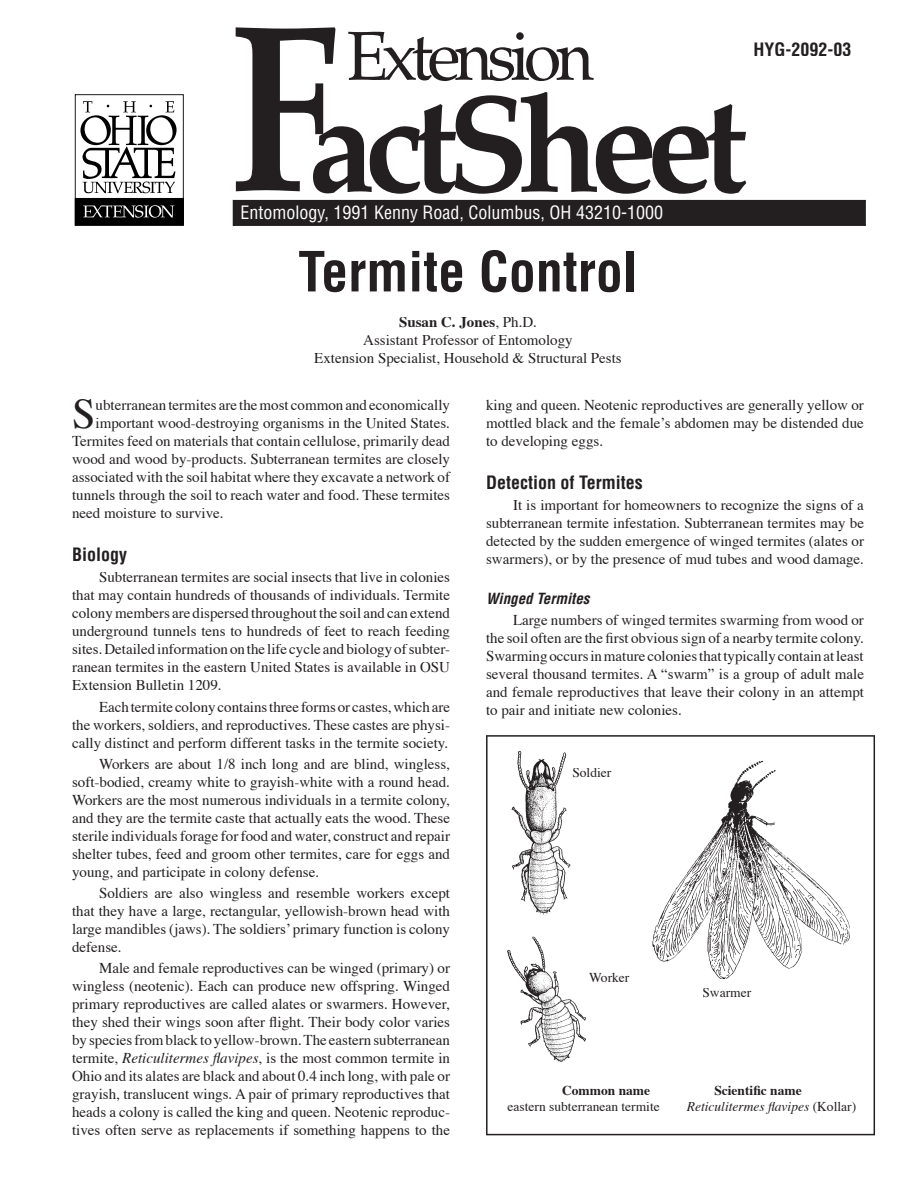
<style>
.page{position:relative;width:918px;height:1188px;background:#fff}
.page>*{position:absolute;margin:0;border:0;box-sizing:border-box;transform-origin:0 0}
.t1{font:700 138.15px "Palatino";letter-spacing:-.08em;color:#231f20}
.t2{font:69px "Palatino";letter-spacing:-.09em;color:#231f20}
.t3{font:700 condensed 54px "Helvetica";color:#231f20}
.t4{font:42.15px "Times";color:#231f20}
.t5{font:condensed 18px "Helvetica";color:#fff}
.t6{font:700 condensed 18px "Helvetica";color:#231f20}
.t7{font:15px/18px "Times";color:#231f20;text-align:justify}
.t8{font:italic 700 condensed 15px "Helvetica";color:#231f20}
.t9{font:13.5px "Times";color:#231f20}
.t10{font:italic 13.5px "Times";color:#231f20}
.t11{font:700 13.5px "Times";color:#231f20}
.s1{font-size:238.35px}
.s2{font-weight:700}
.s3{font-style:italic}
.s4{font-style:normal}
</style>
<div class="page">
<div style="left:233px;top:201px;width:632px;height:24px;background:#231f20"></div>
<hr style="left:233px;top:200px;width:632px;height:1px;background:#231f20">
<hr style="left:864px;top:201px;width:2px;height:24px;background:#231f20">
<hr style="left:233px;top:224px;width:632px;height:2px;background:#231f20">
<hr style="left:183px;top:95px;width:1px;height:130px;background:#000">
<hr style="left:75px;top:94px;width:108px;height:1px;background:#000">
<hr style="left:75px;top:95px;width:1px;height:130px;background:#000">
<div style="left:75px;top:198px;width:108px;height:27px;background:#000"></div>
<hr style="left:75px;top:225px;width:108px;height:1px;background:#000">
<svg style="left:75px;top:101px;width:102px;height:125px"></svg>
<svg style="left:486px;top:735px;width:389px;height:400px"></svg>
<h1 class="t1" style="left:231px;top:58px;width:518px"><span class="s1">F</span>actSheet</h1>
<h2 class="t2" style="left:347px;top:16px;width:250px">Extension</h2>
<p class="t5" style="left:241px;top:201px;width:424px">Entomology, 1991 Kenny Road, Columbus, OH 43210-1000</p>
<h3 class="t3" style="left:298px;top:239px;width:341px">Termite Control</h3>
<p class="t7" style="left:314px;top:314px;width:309px;text-align:center"><span class="s2">Susan C. Jones</span>, Ph.D.<br>Assistant Professor of Entomology<br>Extension Specialist, Household &amp; Structural Pests</p>
<p class="t6" style="left:753px;top:38px;width:99px">HYG-2092-03</p>
<h3 class="t4" style="left:72px;top:387px;width:25px">S</h3>
<p class="t7" style="left:96px;top:397px;width:356px">ubterranean termites are the most common and economically</p>
<p class="t7" style="left:96px;top:415px;width:356px">important wood-destroying organisms in the United States.</p>
<p class="t7" style="left:72px;top:433px;width:379px">Termites feed on materials that contain cellulose, primarily dead</p>
<p class="t7" style="left:72px;top:451px;width:379px">wood and wood by-products. Subterranean termites are closely</p>
<p class="t7" style="left:72px;top:469px;width:379px">associated with the soil habitat where they excavate a network of</p>
<p class="t7" style="left:72px;top:487px;width:379px">tunnels through the soil to reach water and food. These termites</p>
<p class="t7" style="left:72px;top:505px;width:153px">need moisture to survive.</p>
<p class="t6" style="left:72px;top:544px;width:57px">Biology</p>
<p class="t7" style="left:72px;top:569px;width:379px;text-indent:27px">Subterranean termites are social insects that live in colonies that may contain hundreds of thousands of individuals. Termite colony members are dispersed throughout the soil and can extend underground tunnels tens to hundreds of feet to reach feeding sites. Detailed information on the life cycle and biology of subter&shy;ranean termites in the eastern United States is available in OSU Extension Bulletin 1209.</p>
<p class="t7" style="left:72px;top:698px;width:380px;text-indent:27px">Each termite colony contains three forms or castes, which are the workers, soldiers, and reproductives. These castes are physi&shy;cally distinct and perform different tasks in the termite society.</p>
<p class="t7" style="left:72px;top:756px;width:380px;text-indent:27px">Workers are about 1/8 inch long and are blind, wingless, soft-bodied, creamy white to grayish-white with a round head.<br>Workers are the most numerous individuals in a termite colony, and they are the termite caste that actually eats the wood. These sterile individuals forage for food and water, construct and repair shelter tubes, feed and groom other termites, care for eggs and young, and participate in colony defense.</p>
<p class="t7" style="left:72px;top:885px;width:379px;text-indent:27px">Soldiers are also wingless and resemble workers except that they have a large, rectangular, yellowish-brown head with large mandibles (jaws). The soldiersʼ primary function is colony defense.</p>
<p class="t7" style="left:72px;top:960px;width:379px;text-indent:27px">Male and female reproductives can be winged (primary) or wingless (neotenic). Each can produce new offspring. Winged primary reproductives are called alates or swarmers. However, they shed their wings soon after flight. Their body color varies by species from black to yellow-brown. The eastern subterranean termite, <span class="s3">Reticulitermes flavipes</span>, is the most common termite in Ohio and its alates are black and about 0.4 inch long, with pale or grayish, translucent wings. A pair of primary reproductives that heads a colony is called the king and queen. Neotenic reproduc&shy;tives often serve as replacements if something happens to the</p>
<p class="t7" style="left:486px;top:397px;width:379px">king and queen. Neotenic reproductives are generally yellow or mottled black and the femaleʼs abdomen may be distended due to developing eggs.</p>
<p class="t6" style="left:486px;top:472px;width:158px">Detection of Termites</p>
<p class="t7" style="left:486px;top:497px;width:379px;text-indent:27px">It is important for homeowners to recognize the signs of a subterranean termite infestation. Subterranean termites may be detected by the sudden emergence of winged termites (alates or swarmers), or by the presence of mud tubes and wood damage.</p>
<p class="t8" style="left:486px;top:589px;width:105px">Winged Termites</p>
<p class="t7" style="left:486px;top:612px;width:380px;text-indent:27px">Large numbers of winged termites swarming from wood or the soil often are the first obvious sign of a nearby termite colony.<br>Swarming occurs in mature colonies that typically contain at least several thousand termites. A “swarm” is a group of adult male and female reproductives that leave their colony in an attempt to pair and initiate new colonies.</p>
<p class="t9" style="left:572px;top:764px;width:41px">Soldier</p>
<p class="t9" style="left:589px;top:968px;width:42px">Worker</p>
<p class="t9" style="left:702px;top:984px;width:50px">Swarmer</p>
<p class="t11" style="left:562px;top:1081px;width:90px">Com mon name</p>
<p class="t11" style="left:714px;top:1081px;width:89px">Sci en tific name</p>
<p class="t9" style="left:508px;top:1098px;width:154px">eastern subterranean termite</p>
<p class="t10" style="left:687px;top:1098px;width:171px">Reticulitermes flavipes <span class="s4">(Kollar)</span></p>
</div>
